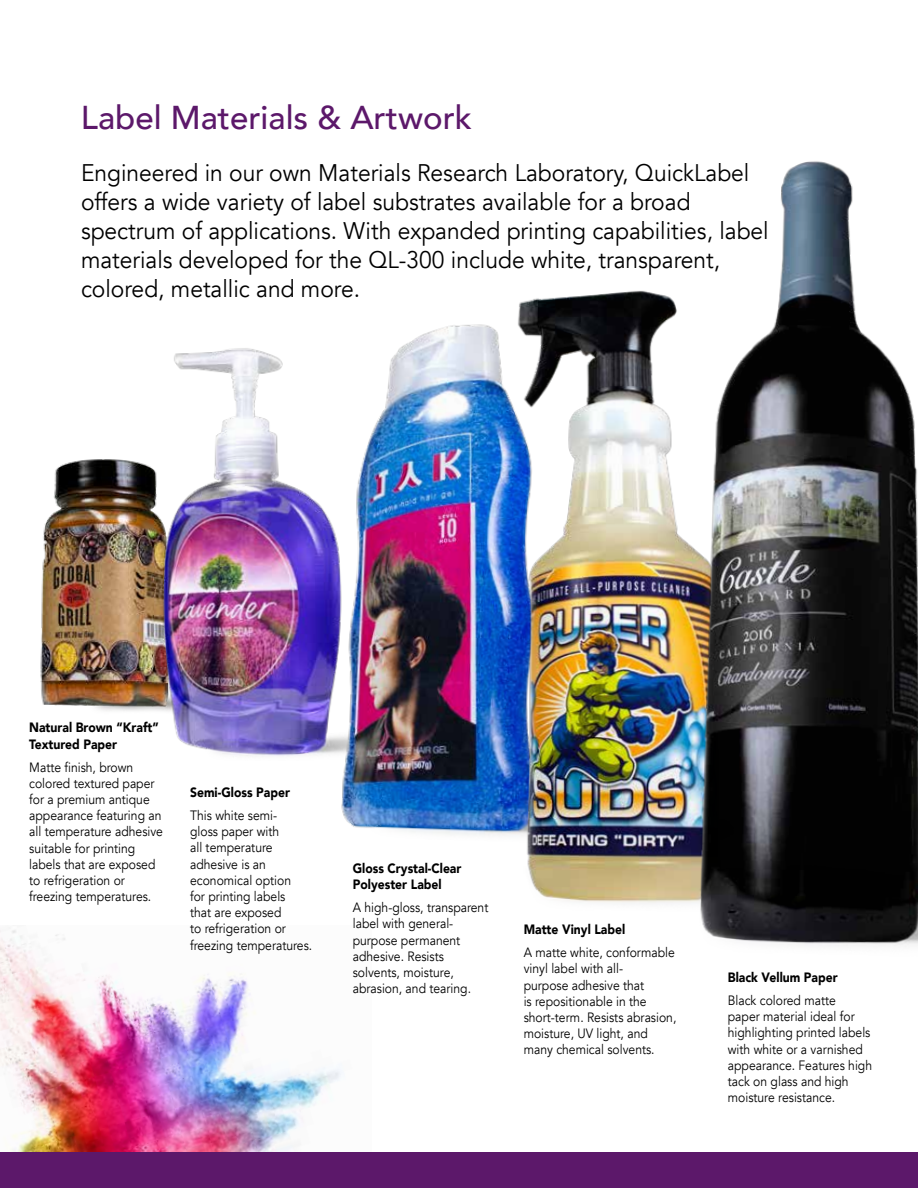
<style>
.page{position:relative;width:918px;height:1188px;background:#fff}
.page>*{position:absolute;margin:0;border:0;box-sizing:border-box;transform-origin:0 0}
.t1{font:500 33px "Avenir";color:#5c186a}
.t2{font:24px/28.8px "Avenir";color:#000;scale:.95 1}
.t3{font:13.5px/16.2px "Avenir";color:#000;scale:.9 1}
.t4{font:900 13.5px/16.2px "Avenir";color:#000;scale:.9 1}
</style>
<div class="page">
<img style="left:341px;top:324px;width:147px;height:511px">
<img style="left:488px;top:290px;width:211px;height:613px">
<img style="left:699px;top:161px;width:219px;height:785px">
<img style="left:0;top:930px;width:371px;height:223px">
<img style="left:40px;top:459px;width:116px;height:252px">
<img style="left:156px;top:324px;width:194px;height:440px">
<div style="left:0;top:1153px;width:918px;height:35px;background:#5c186a"></div>
<h1 class="t1" style="left:81px;top:89px;width:393px">Label Materials &amp; Artwork</h1>
<p class="t2" style="left:81px;top:159px;width:725px">Engineered in our own Materials Research Laboratory, QuickLabel offers a wide variety of label substrates available for a broad spectrum of applications. With expanded printing capabilities, label materials developed for the QL-300 include white, transparent, colored, metallic and more.</p>
<p class="t4" style="left:29px;top:719px;width:145px">Natural Brown “Kraft”<br>Textured Paper</p>
<p class="t3" style="left:29px;top:759px;width:150px">Matte finish, brown colored textured paper for a premium antique appearance featuring an all temperature adhesive suitable for printing labels that are exposed to refrigeration or freezing temperatures.</p>
<p class="t4" style="left:190px;top:784px;width:112px">Semi-Gloss Paper</p>
<p class="t3" style="left:190px;top:807px;width:137px">This white semi-<br>gloss paper with<br>all temperature adhesive is an economical option<br>for printing labels<br>that are exposed<br>to refrigeration or freezing temperatures.</p>
<p class="t4" style="left:353px;top:860px;width:122px">Gloss Crystal-Clear<br>Polyester Label</p>
<p class="t3" style="left:353px;top:900px;width:152px">A high-gloss, transparent label with general&shy;purpose permanent adhesive. Resists solvents, moisture, abrasion, and tearing.</p>
<p class="t4" style="left:524px;top:921px;width:114px">Matte Vinyl Label</p>
<p class="t3" style="left:524px;top:945px;width:171px">A matte white, conformable vinyl label with all-<br>purpose adhesive that<br>is repositionable in the short-term. Resists abrasion, moisture, UV light, and many chemical solvents.</p>
<p class="t4" style="left:728px;top:969px;width:124px">Black Vellum Paper</p>
<p class="t3" style="left:728px;top:992px;width:162px">Black colored matte<br>paper material ideal for highlighting printed labels with white or a varnished appearance. Features high tack on glass and high moisture resistance.</p>
</div>
